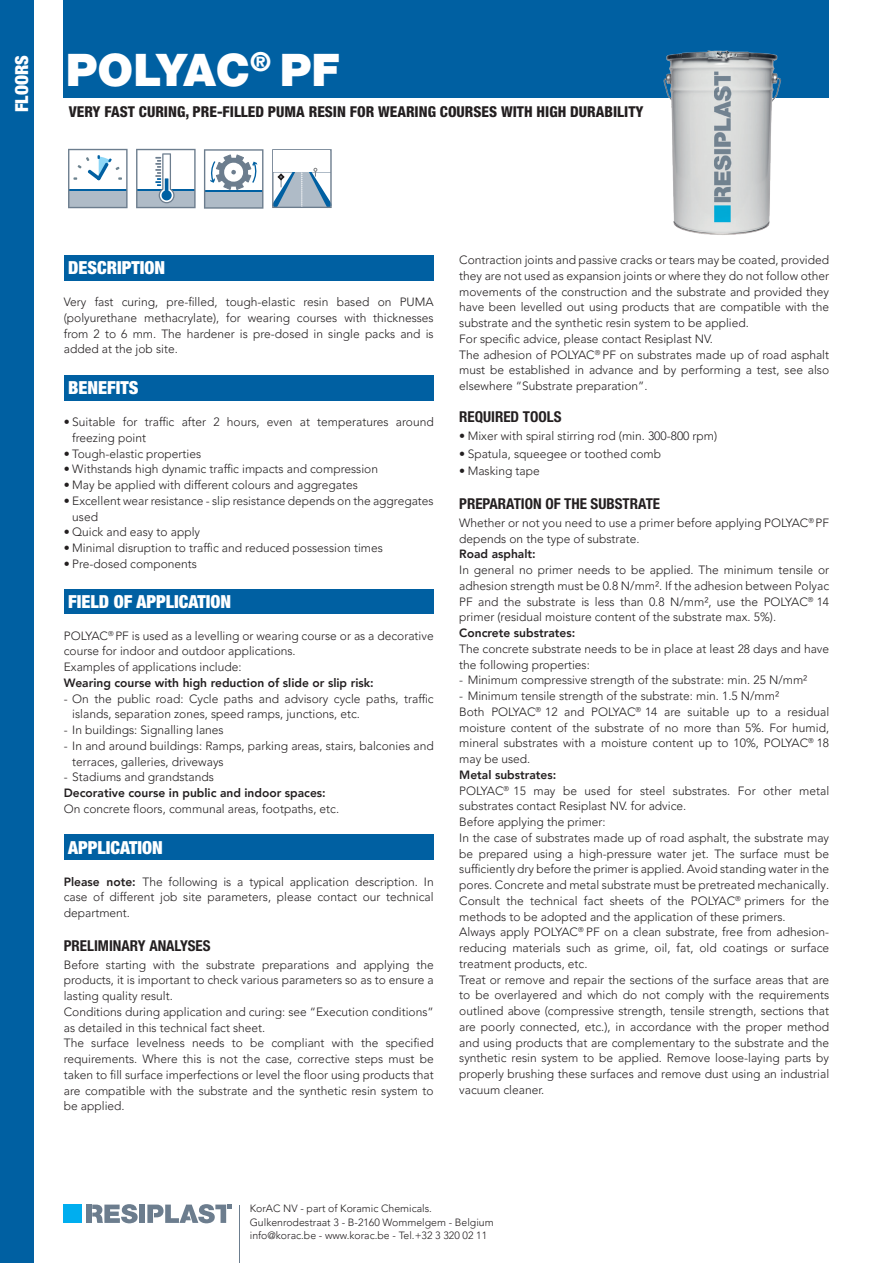
<style>
.page{position:relative;width:893px;height:1263px;background:#fff}
.page>*{position:absolute;margin:0;border:0;box-sizing:border-box;transform-origin:0 0}
.t1{font:900 45px "Helvetica Neue LT Std";color:#fff}
.t2{font:900 condensed 18px "Helvetica Neue LT Std";color:#fff}
.t3{font:800 condensed 15px "Helvetica Neue LT Std";color:#231f20}
.TItle_niv_2{font:700 condensed 15px "Helvetica Neue LT Std";color:#231f20}
.BODY_TEXT{font:300 12px/15.8px "Avenir LT Pro";color:#231f20;text-align:justify}
.BODY_TEXT-2{font:800 12px "Avenir LT Pro";color:#231f20}
.t4{font:300 10.5px/13.5px "Avenir LT Pro";color:#231f20}
.s1{font-weight:800}
</style>
<div class="page">
<div style="left:0;top:0;width:34px;height:1263px;background:#0060a2"></div>
<hr style="left:240px;top:1205px;width:1px;height:58px;background:#6c7d8e">
<div style="left:139px;top:1204px;width:6px;height:19px;background:#6c7d8e"></div>
<div style="left:86px;top:1204px;width:5px;height:19px;background:#6c7d8e"></div>
<svg style="left:92px;top:1204px;width:46px;height:19px"></svg>
<svg style="left:147px;top:1204px;width:84px;height:19px"></svg>
<div style="left:64px;top:1204px;width:18px;height:19px;background:#00aeef"></div>
<div style="left:64px;top:255px;width:370px;height:26px;background:#0060a2"></div>
<div style="left:64px;top:375px;width:370px;height:26px;background:#0060a2"></div>
<div style="left:64px;top:590px;width:370px;height:24px;background:#0060a2"></div>
<div style="left:64px;top:834px;width:370px;height:26px;background:#0060a2"></div>
<div style="left:64px;top:0;width:765px;height:97px;background:#0060a2"></div>
<svg style="left:68px;top:149px;width:60px;height:59px"></svg>
<svg style="left:136px;top:149px;width:60px;height:59px"></svg>
<svg style="left:272px;top:149px;width:60px;height:59px"></svg>
<img style="left:658px;top:50px;width:128px;height:185px">
<svg style="left:204px;top:149px;width:59px;height:60px"></svg>
<h2 class="t2" style="left:11px;top:112px;width:59px;rotate:-90deg">FLOORS</h2>
<p class="t1" style="left:66px;top:43px;width:275px">POLYAC<sup>®</sup> PF</p>
<p class="t3" style="left:69px;top:102px;width:576px">VERY FAST CURING, PRE-FILLED PUMA RESIN FOR WEARING COURSES WITH HIGH DURABILITY</p>
<p class="t2" style="left:68px;top:257px;width:99px">DESCRIPTION</p>
<p class="BODY_TEXT" style="left:64px;top:294px;width:371px">Very fast curing, pre-filled, tough-elastic resin based on PUMA (polyurethane methacrylate), for wearing courses with thicknesses from 2 to 6 mm. The hardener is pre-dosed in single packs and is added at the job site.</p>
<p class="t2" style="left:68px;top:377px;width:72px">BENEFITS</p>
<p class="BODY_TEXT" style="left:72px;top:414px;width:363px;text-indent:-9px">• Suitable for traffic after 2 hours, even at temperatures around freezing point</p>
<p class="BODY_TEXT" style="left:64px;top:446px;width:139px">• Tough-elastic properties</p>
<p class="BODY_TEXT" style="left:64px;top:461px;width:316px">• Withstands high dynamic traffic impacts and compression</p>
<p class="BODY_TEXT" style="left:64px;top:477px;width:295px">• May be applied with different colours and aggregates</p>
<p class="BODY_TEXT" style="left:72px;top:493px;width:363px;text-indent:-9px">• Excellent wear resistance - slip resistance depends on the aggregates used</p>
<p class="BODY_TEXT" style="left:64px;top:524px;width:138px">• Quick and easy to apply</p>
<p class="BODY_TEXT" style="left:64px;top:540px;width:321px">• Minimal disruption to traffic and reduced possession times</p>
<p class="BODY_TEXT" style="left:64px;top:556px;width:135px">• Pre-dosed components</p>
<p class="t2" style="left:68px;top:591px;width:165px">FIELD OF APPLICATION</p>
<p class="BODY_TEXT" style="left:64px;top:627px;width:371px">POLYAC<sup>®</sup> PF is used as a levelling or wearing course or as a decorative course for indoor and outdoor applications.</p>
<p class="BODY_TEXT" style="left:64px;top:659px;width:179px">Examples of applications include:</p>
<p class="BODY_TEXT-2" style="left:64px;top:675px;width:312px">Wearing course with high reduction of slide or slip risk:</p>
<p class="BODY_TEXT" style="left:72px;top:690px;width:363px;text-indent:-9px">- On the public road: Cycle paths and advisory cycle paths, traffic islands, separation zones, speed ramps, junctions, etc.</p>
<p class="BODY_TEXT" style="left:64px;top:722px;width:161px">- In buildings: Signalling lanes</p>
<p class="BODY_TEXT" style="left:72px;top:738px;width:363px;text-indent:-9px">- In and around buildings: Ramps, parking areas, stairs, balconies and terraces, galleries, driveways</p>
<p class="BODY_TEXT" style="left:64px;top:769px;width:152px">- Stadiums and grandstands</p>
<p class="BODY_TEXT-2" style="left:64px;top:786px;width:264px">Decorative course in public and indoor spaces:</p>
<p class="BODY_TEXT" style="left:64px;top:801px;width:277px">On concrete floors, communal areas, footpaths, etc.</p>
<p class="t2" style="left:68px;top:836px;width:96px">APPLICATION</p>
<p class="BODY_TEXT" style="left:64px;top:873px;width:371px"><span class="s1">Please note:</span> The following is a typical application description. In case of different job site parameters, please contact our technical department.</p>
<p class="TItle_niv_2" style="left:64px;top:936px;width:148px">PRELIMINARY ANALYSES</p>
<p class="BODY_TEXT" style="left:64px;top:956px;width:371px">Before starting with the substrate preparations and applying the products, it is important to check various parameters so as to ensure a lasting quality result.</p>
<p class="BODY_TEXT" style="left:64px;top:1004px;width:371px">Conditions during application and curing: see “Execution conditions” as detailed in this technical fact sheet.</p>
<p class="BODY_TEXT" style="left:64px;top:1035px;width:371px">The surface levelness needs to be compliant with the specified requirements. Where this is not the case, corrective steps must be taken to fill surface imperfections or level the floor using products that are compatible with the substrate and the synthetic resin system to be applied.</p>
<p class="BODY_TEXT" style="left:459px;top:252px;width:371px">Contraction joints and passive cracks or tears may be coated, provided they are not used as expansion joints or where they do not follow other movements of the construction and the substrate and provided they have been levelled out using products that are compatible with the substrate and the synthetic resin system to be applied.</p>
<p class="BODY_TEXT" style="left:459px;top:331px;width:255px">For specific advice, please contact Resiplast NV.</p>
<p class="BODY_TEXT" style="left:459px;top:347px;width:371px">The adhesion of POLYAC<sup>®</sup> PF on substrates made up of road asphalt must be established in advance and by performing a test, see also elsewhere “Substrate preparation”.</p>
<p class="TItle_niv_2" style="left:459px;top:407px;width:104px">REQUIRED TOOLS</p>
<p class="BODY_TEXT" style="left:459px;top:428px;width:260px">• Mixer with spiral stirring rod (min. 300-800 rpm)</p>
<p class="BODY_TEXT" style="left:459px;top:445px;width:203px">• Spatula, squeegee or toothed comb</p>
<p class="BODY_TEXT" style="left:459px;top:463px;width:82px">• Masking tape</p>
<p class="TItle_niv_2" style="left:459px;top:495px;width:202px">PREPARATION OF THE SUBSTRATE</p>
<p class="BODY_TEXT" style="left:459px;top:515px;width:371px">Whether or not you need to use a primer before applying POLYAC<sup>®</sup> PF depends on the type of substrate.</p>
<p class="BODY_TEXT-2" style="left:459px;top:547px;width:78px">Road asphalt:</p>
<p class="BODY_TEXT" style="left:459px;top:562px;width:371px">In general no primer needs to be applied. The minimum tensile or adhesion strength must be 0.8 N/mm². If the adhesion between Polyac PF and the substrate is less than 0.8 N/mm², use the POLYAC<sup>®</sup> 14 primer (residual moisture content of the substrate max. 5%).</p>
<p class="BODY_TEXT-2" style="left:459px;top:626px;width:117px">Concrete substrates:</p>
<p class="BODY_TEXT" style="left:459px;top:641px;width:371px">The concrete substrate needs to be in place at least 28 days and have the following properties:</p>
<p class="BODY_TEXT" style="left:459px;top:672px;width:350px">- Minimum compressive strength of the substrate: min. 25 N/mm²</p>
<p class="BODY_TEXT" style="left:459px;top:688px;width:321px">- Minimum tensile strength of the substrate: min. 1.5 N/mm²</p>
<p class="BODY_TEXT" style="left:459px;top:704px;width:371px">Both POLYAC<sup>®</sup> 12 and POLYAC<sup>®</sup> 14 are suitable up to a residual moisture content of the substrate of no more than 5%. For humid, mineral substrates with a moisture content up to 10%, POLYAC<sup>®</sup> 18 may be used.</p>
<p class="BODY_TEXT-2" style="left:459px;top:768px;width:99px">Metal substrates:</p>
<p class="BODY_TEXT" style="left:459px;top:783px;width:371px">POLYAC<sup>®</sup> 15 may be used for steel substrates. For other metal substrates contact Resiplast NV. for advice.</p>
<p class="BODY_TEXT" style="left:459px;top:814px;width:148px">Before applying the primer:</p>
<p class="BODY_TEXT" style="left:459px;top:830px;width:371px">In the case of substrates made up of road asphalt, the substrate may be prepared using a high-pressure water jet. The surface must be sufficiently dry before the primer is applied. Avoid standing water in the pores. Concrete and metal substrate must be pretreated mechanically.</p>
<p class="BODY_TEXT" style="left:459px;top:893px;width:371px">Consult the technical fact sheets of the POLYAC<sup>®</sup> primers for the methods to be adopted and the application of these primers.</p>
<p class="BODY_TEXT" style="left:459px;top:924px;width:371px">Always apply POLYAC<sup>®</sup> PF on a clean substrate, free from adhesion&shy;reducing materials such as grime, oil, fat, old coatings or surface treatment products, etc.</p>
<p class="BODY_TEXT" style="left:459px;top:972px;width:371px">Treat or remove and repair the sections of the surface areas that are to be overlayered and which do not comply with the requirements outlined above (compressive strength, tensile strength, sections that are poorly connected, etc.), in accordance with the proper method and using products that are complementary to the substrate and the synthetic resin system to be applied. Remove loose-laying parts by properly brushing these surfaces and remove dust using an industrial vacuum cleaner.</p>
<p class="t4" style="left:250px;top:1202px;width:245px">KorAC NV - part of Koramic Chemicals.<br>Gulkenrodestraat 3 - B-2160 Wommelgem - Belgium info@korac.be - www.korac.be - Tel.+32 3 320 02 11</p>
</div>
